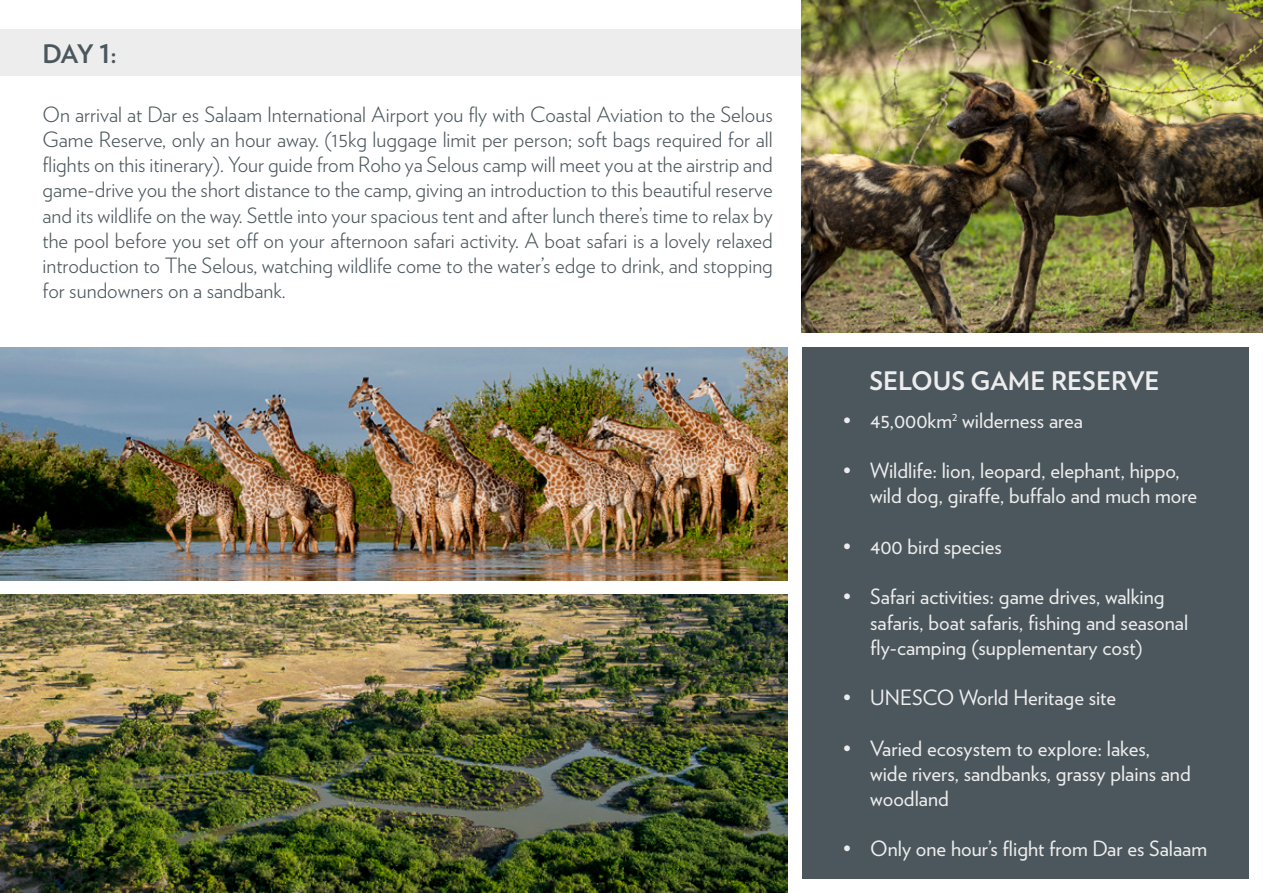
<style>
.page{position:relative;width:1263px;height:893px;background:#fff}
.page>*{position:absolute;margin:0;border:0;box-sizing:border-box;transform-origin:0 0}
.t1{font:700 25.5px "Verlag";color:#ededed}
.t2{font:700 25.5px "Verlag";color:#4c575d}
.t3{font:300 21px/25.2px "Verlag";color:#4c575d;text-align:justify}
.t4{font:21px/25.2px "Verlag";color:#ededed}
</style>
<div class="page">
<img style="left:0;top:595px;width:787px;height:298px">
<img style="left:0;top:347px;width:787px;height:233px">
<div style="left:0;top:29px;width:828px;height:47px;background:#ededed"></div>
<img style="left:802px;top:0;width:461px;height:333px">
<div style="left:802px;top:347px;width:446px;height:531px;background:#4c575d"></div>
<p class="t2" style="left:43px;top:34px;width:76px">DAY 1:</p>
<p class="t3" style="left:43px;top:100px;width:732px">On arrival at Dar es Salaam International Airport you fly with Coastal Aviation to the Selous Game Reserve, only an hour away. (15kg luggage limit per person; soft bags required for all flights on this itinerary). Your guide from Roho ya Selous camp will meet you at the airstrip and game-drive you the short distance to the camp, giving an introduction to this beautiful reserve and its wildlife on the way. Settle into your spacious tent and after lunch there’s time to relax by the pool before you set off on your afternoon safari activity. A boat safari is a lovely relaxed introduction to The Selous, watching wildlife come to the water’s edge to drink, and stopping for sundowners on a sandbank.</p>
<p class="t1" style="left:869px;top:360px;width:292px">SELOUS GAME RESERVE</p>
<p class="t4" style="left:843px;top:407px;width:241px">• 45,000km<sup>2</sup> wilderness area</p>
<p class="t4" style="left:870px;top:457px;width:328px;text-indent:-27px">• Wildlife: lion, leopard, elephant, hippo, wild dog, giraffe, buffalo and much more</p>
<p class="t4" style="left:843px;top:533px;width:160px">• 400 bird species</p>
<p class="t4" style="left:870px;top:583px;width:319px;text-indent:-27px">• Safari activities: game drives, walking safaris, boat safaris, fishing and seasonal fly-camping (supplementary cost)</p>
<p class="t4" style="left:843px;top:684px;width:274px">• UNESCO World Heritage site</p>
<p class="t4" style="left:870px;top:734px;width:322px;text-indent:-27px">• Varied ecosystem to explore: lakes, wide rivers, sandbanks, grassy plains and woodland</p>
<p class="t4" style="left:843px;top:835px;width:365px">• Only one hour’s flight from Dar es Salaam</p>
</div>
